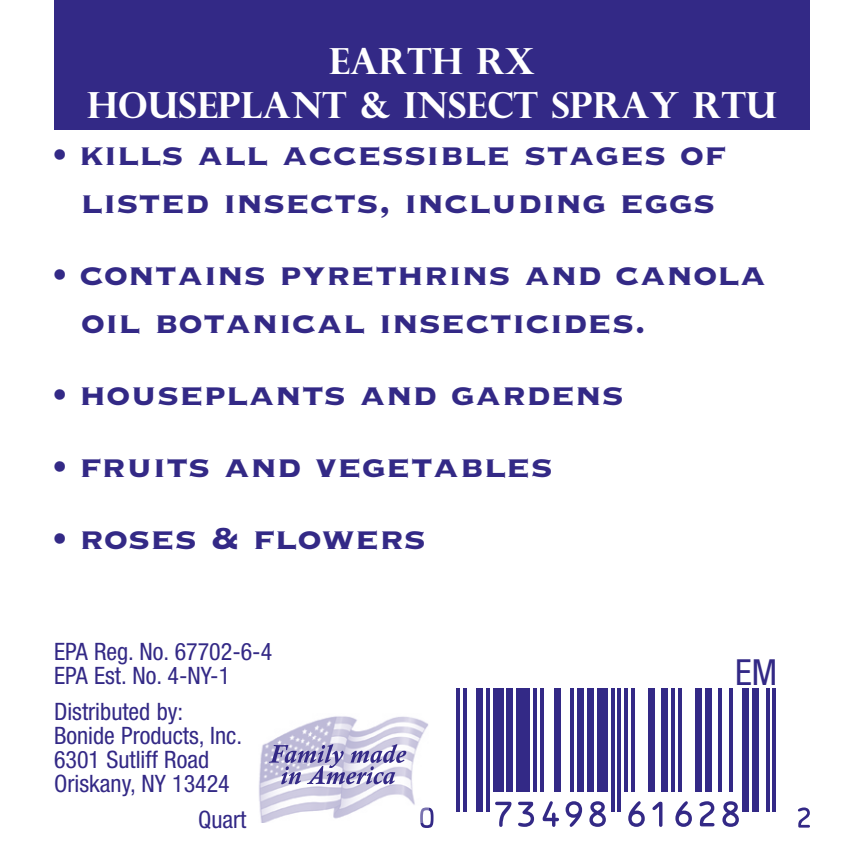
<style>
.page{position:relative;width:864px;height:864px;background:#fff}
.page>*{position:absolute;margin:0;border:0;box-sizing:border-box;transform-origin:0 0}
.t1{font:40px/48px "Copperplate Thirty Three BC";color:#332986;text-align:center}
.t2{font:36px "Perpetua Titling MT Bold";color:#fff}
.t3{font:condensed 36px "Helvetica Neue";color:#332986}
.t4{font:condensed 24px "Helvetica Neue";color:#332986}
</style>
<div class="page">
<div style="left:55px;top:0;width:755px;height:129px;background:#332986"></div>
<hr style="left:456px;top:688px;width:3px;height:124px;background:#332986">
<hr style="left:463px;top:688px;width:3px;height:124px;background:#332986">
<div style="left:476px;top:688px;width:7px;height:124px;background:#332986"></div>
<hr style="left:486px;top:688px;width:4px;height:124px;background:#332986">
<div style="left:493px;top:688px;width:10px;height:104px;background:#332986"></div>
<div style="left:507px;top:688px;width:6px;height:104px;background:#332986"></div>
<div style="left:517px;top:688px;width:13px;height:104px;background:#332986"></div>
<hr style="left:534px;top:688px;width:3px;height:104px;background:#332986">
<hr style="left:540px;top:688px;width:4px;height:104px;background:#332986">
<div style="left:554px;top:688px;width:6px;height:104px;background:#332986"></div>
<hr style="left:571px;top:688px;width:3px;height:104px;background:#332986">
<div style="left:577px;top:688px;width:7px;height:104px;background:#332986"></div>
<div style="left:587px;top:688px;width:7px;height:104px;background:#332986"></div>
<div style="left:598px;top:688px;width:10px;height:104px;background:#332986"></div>
<hr style="left:611px;top:688px;width:3px;height:124px;background:#332986">
<hr style="left:618px;top:688px;width:3px;height:124px;background:#332986">
<hr style="left:624px;top:688px;width:4px;height:104px;background:#332986">
<hr style="left:631px;top:688px;width:4px;height:104px;background:#332986">
<div style="left:648px;top:688px;width:7px;height:104px;background:#332986"></div>
<div style="left:662px;top:688px;width:6px;height:104px;background:#332986"></div>
<hr style="left:672px;top:688px;width:3px;height:104px;background:#332986">
<hr style="left:678px;top:688px;width:4px;height:104px;background:#332986">
<div style="left:695px;top:688px;width:7px;height:104px;background:#332986"></div>
<div style="left:705px;top:688px;width:7px;height:104px;background:#332986"></div>
<hr style="left:719px;top:688px;width:3px;height:104px;background:#332986">
<hr style="left:729px;top:688px;width:3px;height:104px;background:#332986">
<div style="left:742px;top:688px;width:7px;height:124px;background:#332986"></div>
<div style="left:752px;top:688px;width:7px;height:124px;background:#332986"></div>
<hr style="left:766px;top:688px;width:3px;height:124px;background:#332986">
<hr style="left:773px;top:688px;width:3px;height:124px;background:#332986">
<svg style="left:420px;top:807px;width:14px;height:21px"></svg>
<svg style="left:495px;top:802px;width:17px;height:25px"></svg>
<svg style="left:518px;top:802px;width:16px;height:25px"></svg>
<svg style="left:543px;top:801px;width:16px;height:26px"></svg>
<svg style="left:566px;top:801px;width:16px;height:26px"></svg>
<svg style="left:589px;top:801px;width:17px;height:26px"></svg>
<svg style="left:628px;top:801px;width:17px;height:26px"></svg>
<svg style="left:652px;top:802px;width:10px;height:25px"></svg>
<svg style="left:675px;top:801px;width:17px;height:26px"></svg>
<svg style="left:699px;top:801px;width:16px;height:25px"></svg>
<svg style="left:722px;top:801px;width:17px;height:26px"></svg>
<svg style="left:798px;top:807px;width:12px;height:21px"></svg>
<img style="left:259px;top:716px;width:169px;height:106px">
<svg style="left:269px;top:744px;width:137px;height:40px"></svg>
<p class="t2" style="left:329px;top:39px;width:207px">EARTH RX</p>
<p class="t2" style="left:87px;top:83px;width:691px">HOUSEPLANT &amp; INSECT SPRAY RTU</p>
<p class="t1" style="left:54px;top:131px;width:674px">• kills all accessible stages of listed insects, including eggs</p>
<p class="t1" style="left:81px;top:251px;width:687px;text-align:left;text-indent:-27px">• contains pyrethrins and canola oil botanical insecticides.</p>
<p class="t1" style="left:54px;top:371px;width:572px">• houseplants and gardens</p>
<p class="t1" style="left:54px;top:443px;width:500px">• fruits and vegetables</p>
<p class="t1" style="left:54px;top:515px;width:374px">• roses &amp; flowers</p>
<p class="t4" style="left:54px;top:638px;width:220px">EPA Reg. No. 67702-6-4</p>
<p class="t4" style="left:54px;top:662px;width:178px">EPA Est. No. 4-NY-1</p>
<p class="t4" style="left:54px;top:698px;width:131px">Distributed by:</p>
<p class="t4" style="left:54px;top:722px;width:190px">Bonide Products, Inc.</p>
<p class="t4" style="left:54px;top:746px;width:157px">6301 Sutliff Road</p>
<p class="t4" style="left:54px;top:770px;width:177px">Oriskany, NY 13424</p>
<p class="t4" style="left:198px;top:806px;width:50px">Quart</p>
<p class="t3" style="left:735px;top:652px;width:44px">EM</p>
</div>
